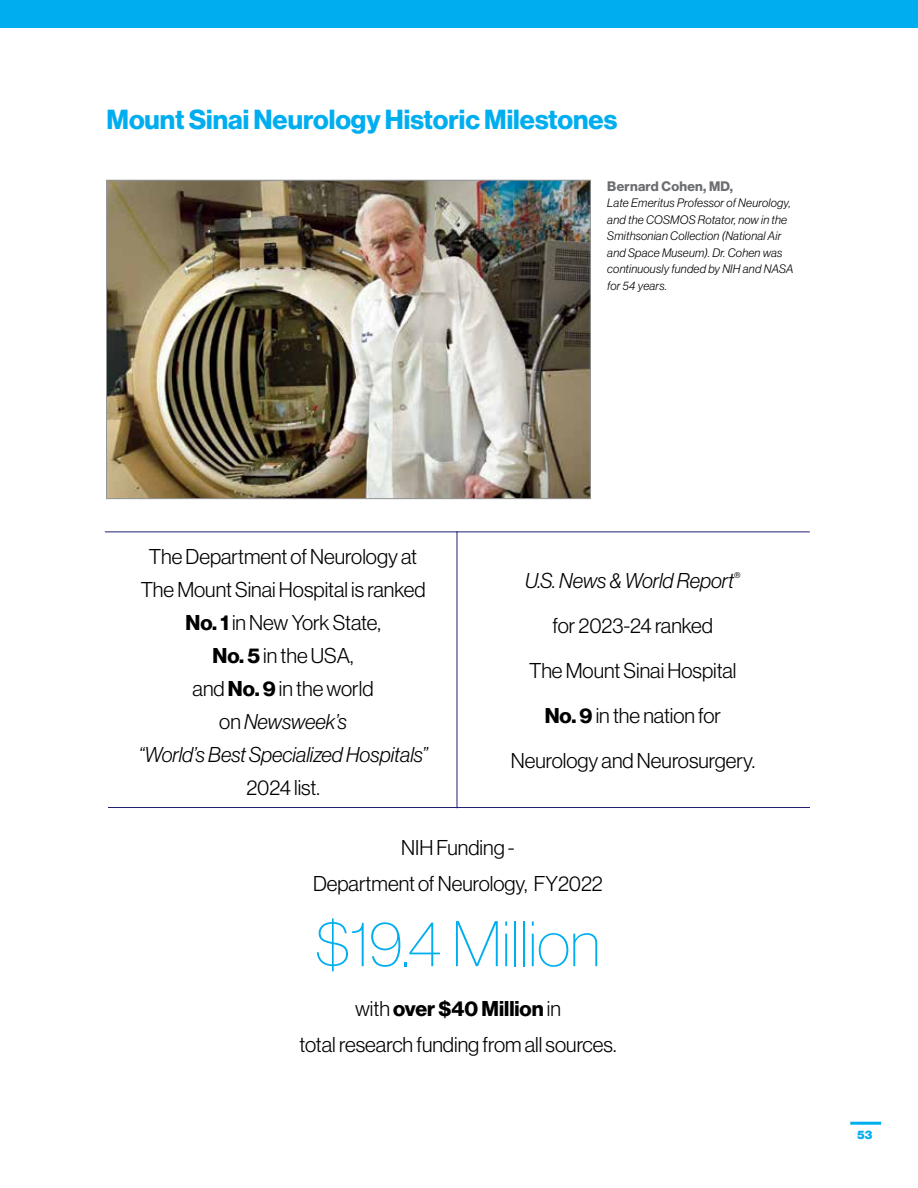
<style>
.page{position:relative;width:918px;height:1188px;background:#fff}
.page>*{position:absolute;margin:0;border:0;box-sizing:border-box;transform-origin:0 0}
.t1{font:63px "N Haas Grotesk DS Std 25 Th";color:#00aeef}
.t2{font:27px "N Haas Grotesk DS Std 75 Bd";color:#00aeef}
.t3{font:21px/33px "N Haas Grotesk DS Std 45 Lt";color:#000;text-align:center}
.t4{font:21px/33px "N Haas Grotesk DS Std 46 Lt It";color:#000;text-align:center}
.t5{font:21px "N Haas Grotesk DS Std 75 Bd";color:#000}
.t6{font:13.5px "N Haas Grotesk DS Std 75 Bd";letter-spacing:.02em;color:#6d6e71}
.t7{font:12px/16.5px "N Haas Grotesk DS Std 46 Lt It";letter-spacing:.02em;color:#000}
.t8{font:12px "N Haas Grotesk DS Std 95 Blk";color:#00aeef}
.s1{font-family:"N Haas Grotesk DS Std 75 Bd"}
.s2{font-family:"N Haas Grotesk DS Std 45 Lt"}
</style>
<div class="page">
<div style="left:0;top:0;width:918px;height:28px;background:#00aeef"></div>
<img style="left:108px;top:182px;width:481px;height:315px">
<div style="left:106px;top:180px;width:485px;height:319px;border:1px solid #939598"></div>
<hr style="left:105px;top:532px;width:705px;height:1px;background:#221f72">
<hr style="left:457px;top:531px;width:1px;height:277px;background:#221f72">
<hr style="left:108px;top:807px;width:702px;height:1px;background:#221f72">
<hr style="left:850px;top:1122px;width:31px;height:3px;background:#00aeef">
<p class="t2" style="left:106px;top:104px;width:512px">Mount Sinai Neurology Historic Milestones</p>
<p class="t6" style="left:607px;top:178px;width:127px">Bernard Cohen, MD,</p>
<p class="t7" style="left:607px;top:195px;width:188px">Late Emeritus Professor of Neurology, and the COSMOS Rotator, now in the<br>Smithsonian Collection (National Air and Space Museum). Dr. Cohen was continuously funded by NIH and NASA for 54 years.</p>
<p class="t3" style="left:141px;top:540px;width:286px">The Department of Neurology at<br>The Mount Sinai Hospital is ranked<br><span class="s1">No. 1</span> in New York State,<br><span class="s1">No. 5</span> in the USA,<br>and <span class="s1">No. 9</span> in the world</p>
<p class="t4" style="left:139px;top:705px;width:290px"><span class="s2">on</span> Newsweek’s<br>“World’s Best Specialized Hospitals”</p>
<p class="t3" style="left:246px;top:771px;width:75px">2024 list.</p>
<p class="t4" style="left:525px;top:564px;width:217px">U.S. News &amp; World Report<sup>®</sup></p>
<p class="t3" style="left:511px;top:603px;width:246px;line-height:45px">for 2023-24 ranked<br>The Mount Sinai Hospital<br><span class="s1">No. 9</span> in the nation for<br>Neurology and Neurosurgery.</p>
<p class="t3" style="left:313px;top:829px;width:291px;line-height:36px">NIH Funding -<br>Department of Neurology, FY2022</p>
<h1 class="t1" style="left:316px;top:909px;width:286px">$19.4 Million</h1>
<p class="t5" style="left:355px;top:996px;width:207px"><span class="s2">with</span> over $40 Million <span class="s2">in</span></p>
<p class="t3" style="left:299px;top:1028px;width:318px">total research funding from all sources.</p>
<p class="t8" style="left:857px;top:1128px;width:17px">53</p>
</div>
